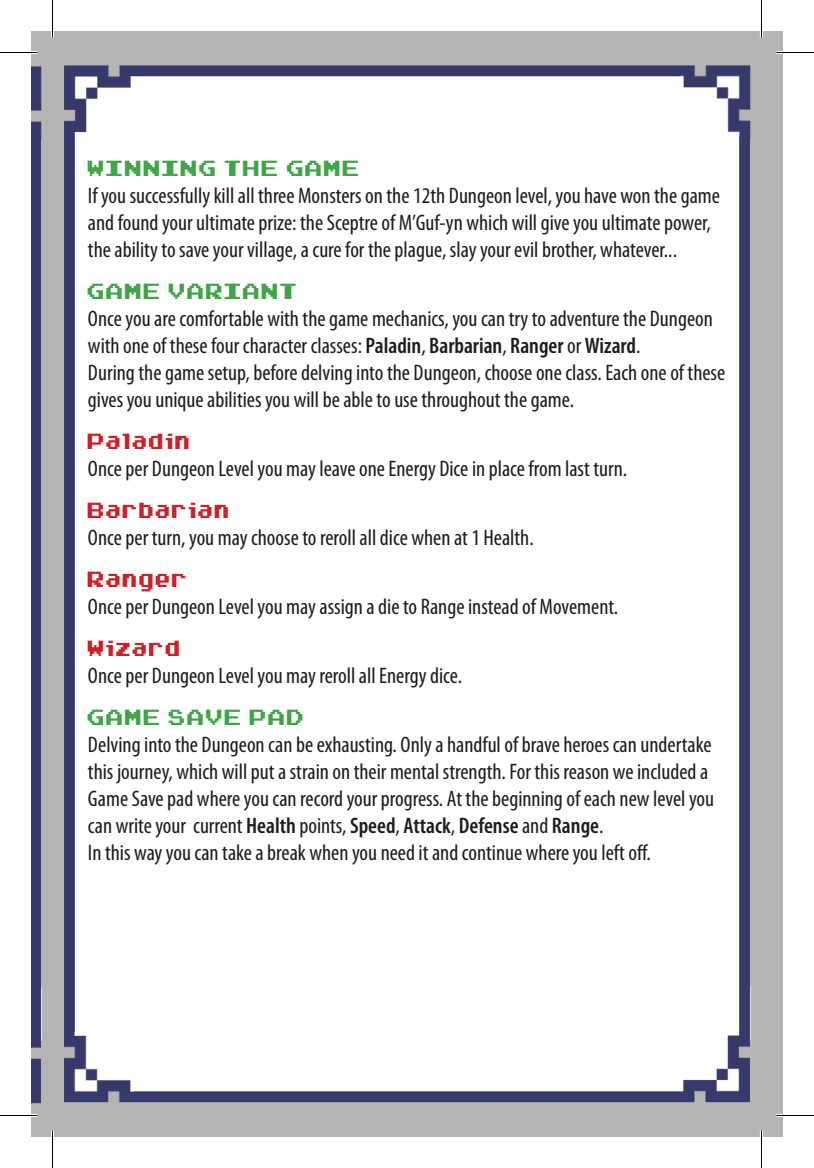
<style>
.page{position:relative;width:814px;height:1168px;background:#fff}
.page>*{position:absolute;margin:0;border:0;box-sizing:border-box;transform-origin:0 0}
.t1{font:35px "Arcadepix Plus";color:#3fa548}
.t2{font:35px "Arcadepix Plus";color:#cd2027}
.t3{font:condensed 22.5px/27px "Myriad Pro";color:#1c1c1b}
.s1{font-weight:600}
</style>
<div class="page">
<img style="left:31px;top:31px;width:21px;height:1106px">
<img style="left:52px;top:31px;width:730px;height:1106px">
<hr style="left:0;top:51px;width:38px;height:3px;background:#fff">
<hr style="left:776px;top:51px;width:38px;height:3px;background:#fff">
<hr style="left:0;top:1114px;width:38px;height:3px;background:#fff">
<hr style="left:776px;top:1114px;width:38px;height:3px;background:#fff">
<hr style="left:51px;top:0;width:3px;height:38px;background:#fff">
<hr style="left:51px;top:1130px;width:3px;height:38px;background:#fff">
<hr style="left:760px;top:0;width:3px;height:38px;background:#fff">
<hr style="left:760px;top:1130px;width:3px;height:38px;background:#fff">
<hr style="left:0;top:52px;width:38px;height:1px;background:#000">
<hr style="left:776px;top:52px;width:38px;height:1px;background:#000">
<hr style="left:0;top:1115px;width:38px;height:1px;background:#000">
<hr style="left:776px;top:1115px;width:38px;height:1px;background:#000">
<hr style="left:52px;top:0;width:1px;height:38px;background:#000">
<hr style="left:52px;top:1130px;width:1px;height:38px;background:#000">
<hr style="left:761px;top:0;width:1px;height:38px;background:#000">
<hr style="left:761px;top:1130px;width:1px;height:38px;background:#000">
<p class="t1" style="left:88px;top:154px;width:275px">WINNING THE GAME</p>
<p class="t3" style="left:88px;top:182px;width:633px">If you successfully kill all three Monsters on the 12th Dungeon level, you have won the game and found your ultimate prize: the Sceptre of M’Guf-yn which will give you ultimate power, the ability to save your village, a cure for the plague, slay your evil brother, whatever...</p>
<p class="t1" style="left:88px;top:277px;width:213px">GAME VARIANT</p>
<p class="t3" style="left:88px;top:305px;width:639px">Once you are comfortable with the game mechanics, you can try to adventure the Dungeon with one of these four character classes: <span class="s1">Paladin</span>, <span class="s1">Barbarian</span>, <span class="s1">Ranger</span> or <span class="s1">Wizard</span>.<br>During the game setup, before delving into the Dungeon, choose one class. Each one of these gives you unique abilities you will be able to use throughout the game.</p>
<p class="t2" style="left:88px;top:427px;width:105px">Paladin</p>
<p class="t3" style="left:88px;top:455px;width:541px">Once per Dungeon Level you may leave one Energy Dice in place from last turn.</p>
<p class="t2" style="left:88px;top:496px;width:145px">Barbarian</p>
<p class="t3" style="left:88px;top:524px;width:447px">Once per turn, you may choose to reroll all dice when at 1 Health.</p>
<p class="t2" style="left:88px;top:565px;width:102px">Ranger</p>
<p class="t3" style="left:88px;top:593px;width:531px">Once per Dungeon Level you may assign a die to Range instead of Movement.</p>
<p class="t2" style="left:88px;top:634px;width:96px">Wizard</p>
<p class="t3" style="left:88px;top:662px;width:376px">Once per Dungeon Level you may reroll all Energy dice.</p>
<p class="t1" style="left:88px;top:703px;width:219px">GAME SAVE PAD</p>
<p class="t3" style="left:88px;top:731px;width:627px">Delving into the Dungeon can be exhausting. Only a handful of brave heroes can undertake this journey, which will put a strain on their mental strength. For this reason we included a Game Save pad where you can record your progress. At the beginning of each new level you can write your current <span class="s1">Health</span> points, <span class="s1">Speed</span>, <span class="s1">Attack</span>, <span class="s1">Defense</span> and <span class="s1">Range</span>.</p>
<p class="t3" style="left:88px;top:839px;width:564px">In this way you can take a break when you need it and continue where you left off.</p>
</div>
